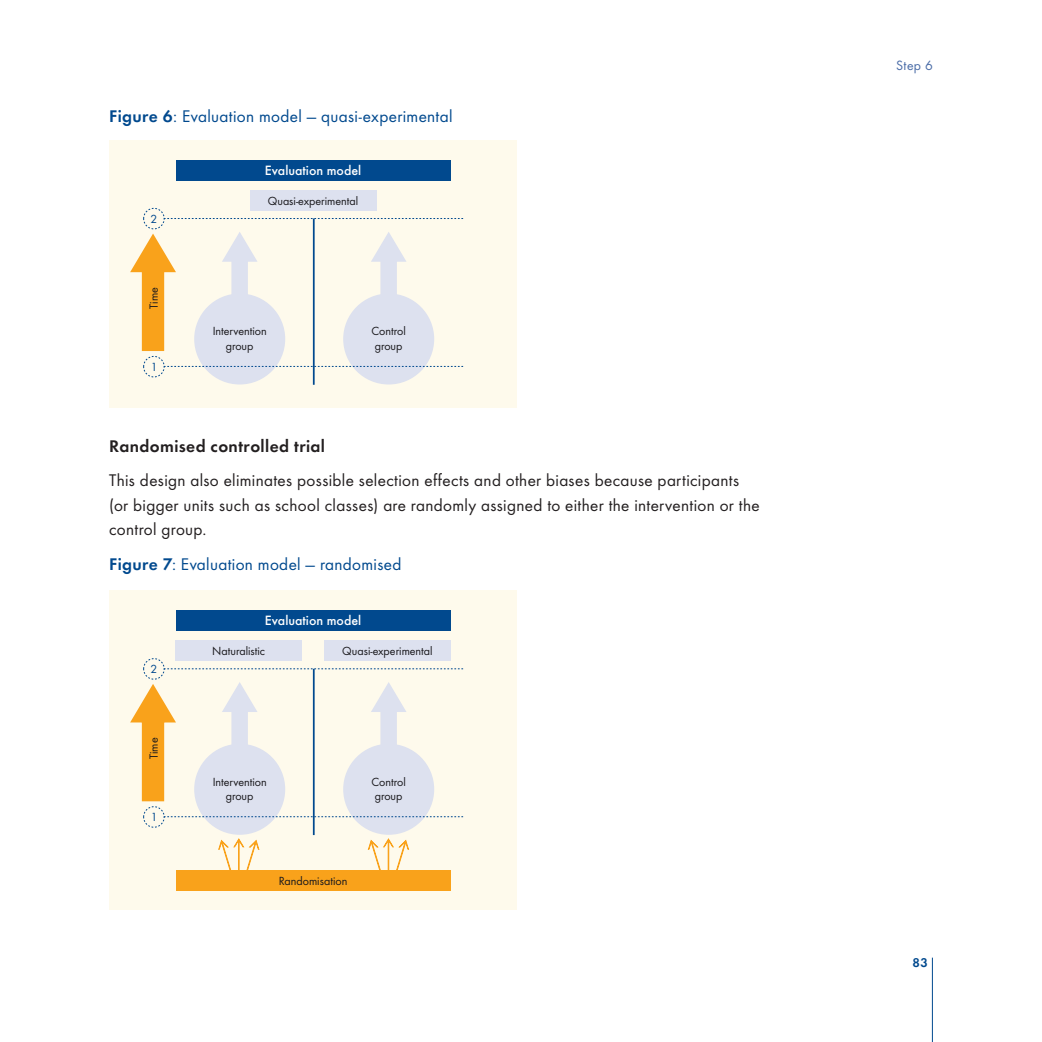
<style>
.page{position:relative;width:1042px;height:1042px;background:#fff}
.page>*{position:absolute;margin:0;border:0;box-sizing:border-box;transform-origin:0 0}
.t1{font:17.5px/24.5px "Futura Boo";letter-spacing:.02em;color:#231f20}
.t2{font:17.5px "Futura Boo";letter-spacing:.02em;color:#01498e}
.t3{font:17.5px "Futura Dem";letter-spacing:.025em;color:#231f20}
.t4{font:500 14px "Futura";color:#fff}
.t5{font:14px "Futura Boo";color:#4a6ca7}
.t6{font:13.12px "Futura Dem";color:#01498e}
.t7{font:12.25px/14.7px "Futura Boo";color:#1a191d}
.t8{font:12.25px "Futura Boo";color:#01498e}
.s1{font-family:"Futura Dem"}
</style>
<div class="page">
<hr style="left:932px;top:957px;width:1px;height:85px;background:#01498e">
<div style="left:109px;top:140px;width:408px;height:268px;background:#fefaec"></div>
<hr style="left:313px;top:218px;width:2px;height:167px;background:#01498e">
<svg style="left:165px;top:218px;width:298px;height:1px"></svg>
<div style="left:176px;top:160px;width:274px;height:21px;background:#01498e"></div>
<div style="left:343px;top:293px;width:91px;height:91px;background:#dde1ef;border-radius:50%"></div>
<svg style="left:371px;top:232px;width:35px;height:65px"></svg>
<div style="left:194px;top:293px;width:91px;height:91px;background:#dde1ef;border-radius:50%"></div>
<svg style="left:222px;top:232px;width:35px;height:65px"></svg>
<svg style="left:130px;top:228px;width:46px;height:123px"></svg>
<svg style="left:165px;top:366px;width:298px;height:1px"></svg>
<div style="left:143px;top:208px;width:22px;height:21px;border:1px dashed #01498e;border-radius:50%"></div>
<div style="left:143px;top:356px;width:22px;height:21px;border:1px dashed #01498e;border-radius:50%"></div>
<div style="left:250px;top:190px;width:126px;height:21px;background:#dde1ef"></div>
<div style="left:109px;top:590px;width:408px;height:320px;background:#fefaec"></div>
<hr style="left:313px;top:669px;width:2px;height:166px;background:#01498e">
<svg style="left:165px;top:668px;width:298px;height:1px"></svg>
<div style="left:176px;top:870px;width:274px;height:21px;background:#f9a21b"></div>
<div style="left:176px;top:610px;width:274px;height:21px;background:#01498e"></div>
<div style="left:343px;top:744px;width:91px;height:91px;background:#dde1ef;border-radius:50%"></div>
<svg style="left:371px;top:682px;width:35px;height:65px"></svg>
<div style="left:194px;top:744px;width:91px;height:91px;background:#dde1ef;border-radius:50%"></div>
<svg style="left:222px;top:682px;width:35px;height:65px"></svg>
<svg style="left:130px;top:678px;width:46px;height:124px"></svg>
<svg style="left:165px;top:816px;width:298px;height:1px"></svg>
<div style="left:143px;top:658px;width:22px;height:21px;border:1px dashed #01498e;border-radius:50%"></div>
<div style="left:143px;top:806px;width:22px;height:21px;border:1px dashed #01498e;border-radius:50%"></div>
<div style="left:176px;top:640px;width:126px;height:21px;background:#dde1ef"></div>
<div style="left:324px;top:640px;width:126px;height:21px;background:#dde1ef"></div>
<svg style="left:218px;top:838px;width:42px;height:32px"></svg>
<svg style="left:367px;top:838px;width:43px;height:32px"></svg>
<p class="t2" style="left:109px;top:106px;width:345px"><span class="s1">Figure 6</span>: Evaluation model — quasi-experimental</p>
<p class="t4" style="left:265px;top:162px;width:98px">Evaluation model</p>
<p class="t8" style="left:151px;top:211px;width:8px">2</p>
<p class="t7" style="left:146px;top:309px;width:23px;rotate:-90deg">Time</p>
<p class="t8" style="left:151px;top:359px;width:8px">1</p>
<p class="t7" style="left:268px;top:193px;width:92px">Quasi-experimental</p>
<p class="t7" style="left:213px;top:324px;width:56px;text-align:center">Intervention group</p>
<p class="t7" style="left:371px;top:324px;width:36px">Control group</p>
<p class="t3" style="left:109px;top:433px;width:217px">Randomised controlled trial</p>
<p class="t1" style="left:109px;top:468px;width:652px">This design also eliminates possible selection effects and other biases because participants (or bigger units such as school classes) are randomly assigned to either the intervention or the control group.</p>
<p class="t2" style="left:109px;top:553px;width:294px"><span class="s1">Figure 7</span>: Evaluation model — randomised</p>
<p class="t4" style="left:265px;top:612px;width:98px">Evaluation model</p>
<p class="t8" style="left:151px;top:662px;width:8px">2</p>
<p class="t7" style="left:146px;top:759px;width:23px;rotate:-90deg">Time</p>
<p class="t8" style="left:151px;top:810px;width:8px">1</p>
<p class="t7" style="left:212px;top:643px;width:54px">Naturalistic</p>
<p class="t7" style="left:342px;top:643px;width:92px">Quasi-experimental</p>
<p class="t7" style="left:213px;top:774px;width:56px;text-align:center">Intervention group</p>
<p class="t7" style="left:371px;top:774px;width:36px">Control group</p>
<p class="t7" style="left:279px;top:873px;width:70px">Randomisation</p>
<p class="t5" style="left:896px;top:57px;width:38px">Step 6</p>
<p class="t6" style="left:912px;top:953px;width:17px">83</p>
</div>
